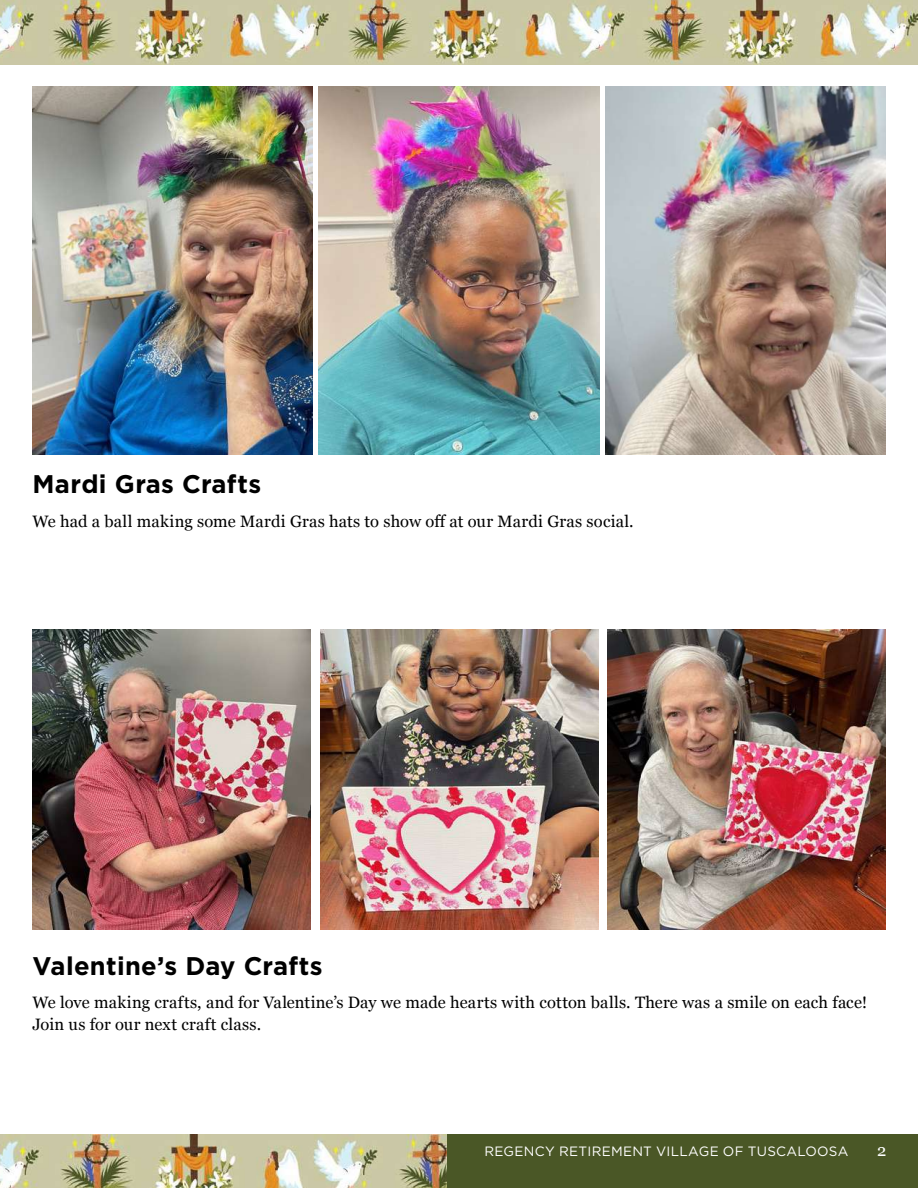
<style>
.page{position:relative;width:918px;height:1188px;background:#fff}
.page>*{position:absolute;margin:0;border:0;box-sizing:border-box;transform-origin:0 0}
.t1{font:700 25.5px "Gotham";letter-spacing:.01em;color:#000}
.t2{font:16.5px/21.3px "Georgia";letter-spacing:.01em;color:#000}
.t3{font:16.5px "Georgia";color:#fff}
.t4{font:13.5px "Gotham";letter-spacing:.02em;color:#fff}
</style>
<div class="page">
<img style="left:0;top:1135px;width:447px;height:53px">
<div style="left:447px;top:1135px;width:471px;height:53px;background:#4a5726"></div>
<img style="left:0;top:0;width:918px;height:64px">
<img style="left:32px;top:86px;width:281px;height:368px">
<img style="left:319px;top:86px;width:280px;height:368px">
<img style="left:605px;top:86px;width:281px;height:368px">
<img style="left:32px;top:630px;width:278px;height:299px">
<img style="left:320px;top:630px;width:278px;height:299px">
<img style="left:608px;top:630px;width:278px;height:299px">
<h1 class="t1" style="left:32px;top:467px;width:230px">Mardi Gras Crafts</h1>
<p class="t2" style="left:32px;top:510px;width:603px">We had a ball making some Mardi Gras hats to show off at our Mardi Gras social.</p>
<h1 class="t1" style="left:32px;top:949px;width:292px">Valentine’s Day Crafts</h1>
<p class="t2" style="left:32px;top:991px;width:836px">We love making crafts, and for Valentine’s Day we made hearts with cotton balls. There was a smile on each face!<br>Join us for our next craft class.</p>
<p class="t4" style="left:484px;top:1142px;width:365px">REGENCY RETIREMENT VILLAGE OF TUSCALOOSA</p>
<p class="t3" style="left:877px;top:1138px;width:11px">2</p>
</div>
